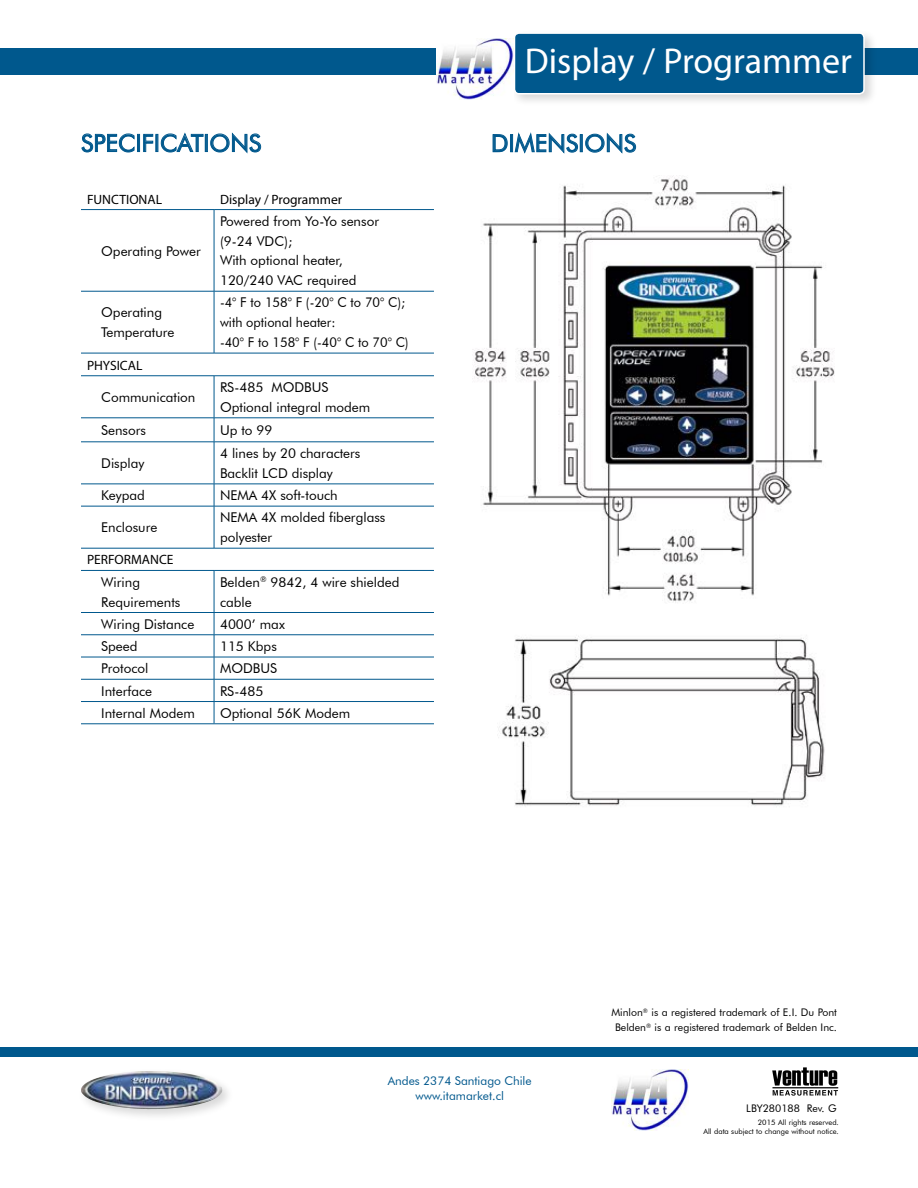
<style>
.page{position:relative;width:918px;height:1188px;background:#fff}
.page>*{position:absolute;margin:0;border:0;box-sizing:border-box;transform-origin:0 0}
.t1{font:36px "Myriad Pro";color:#fff}
.t2{font:24px "Futura BT";color:#00588d}
.t3{font:13.5px/19.8px "Futura BT";color:#000}
.t4{font:13.5px/19.8px "Futura BT";color:#000;scale:.95 1}
.t5{font:13.5px "Myriad Pro";color:#000}
.t6{font:12px/14.4px "Futura BT";color:#00588d;text-align:center}
.t7{font:10.5px/15px "Futura BT";color:#000;text-align:center}
.t8{font:7.5px/9px "Futura BT";color:#000;text-align:right}
</style>
<div class="page">
<div style="left:0;top:48px;width:918px;height:27px;background:#00588d"></div>
<div style="left:510px;top:29px;width:367px;height:78px;background:#000;opacity:.16"></div>
<div style="left:514px;top:33px;width:350px;height:61px;background:#00588d;border-radius:5px"></div>
<div style="left:514px;top:32px;width:351px;height:63px;border:2px solid #fff;border-radius:5px"></div>
<svg style="left:772px;top:1067px;width:66px;height:29px"></svg>
<hr style="left:772px;top:1087px;width:66px;height:1px;background:#000">
<div style="left:78px;top:1068px;width:157px;height:54px;background:#000;opacity:.15"></div>
<img style="left:81px;top:1071px;width:71px;height:29px">
<div style="left:0;top:1047px;width:918px;height:10px;background:#00588d"></div>
<img style="left:473px;top:176px;width:362px;height:427px">
<svg style="left:492px;top:134px;width:16px;height:18px"></svg>
<div style="left:510px;top:134px;width:3px;height:18px;border:1px solid #00588d"></div>
<svg style="left:514px;top:132px;width:64px;height:22px"></svg>
<div style="left:580px;top:134px;width:3px;height:18px;border:1px solid #00588d"></div>
<svg style="left:585px;top:133px;width:51px;height:21px"></svg>
<img style="left:498px;top:636px;width:327px;height:171px">
<hr style="left:214px;top:210px;width:1px;height:81px;background:#00588d">
<hr style="left:81px;top:291px;width:133px;height:1px;background:#00588d">
<hr style="left:214px;top:291px;width:220px;height:1px;background:#00588d">
<hr style="left:214px;top:291px;width:1px;height:62px;background:#00588d">
<hr style="left:81px;top:353px;width:133px;height:1px;background:#00588d">
<hr style="left:214px;top:353px;width:220px;height:1px;background:#00588d">
<hr style="left:81px;top:375px;width:133px;height:1px;background:#00588d">
<hr style="left:214px;top:375px;width:220px;height:1px;background:#00588d">
<hr style="left:214px;top:376px;width:1px;height:42px;background:#00588d">
<hr style="left:81px;top:418px;width:133px;height:1px;background:#00588d">
<hr style="left:214px;top:418px;width:220px;height:1px;background:#00588d">
<svg style="left:214px;top:418px;width:1px;height:24px"></svg>
<hr style="left:81px;top:442px;width:133px;height:1px;background:#00588d">
<hr style="left:214px;top:442px;width:220px;height:1px;background:#00588d">
<hr style="left:214px;top:442px;width:1px;height:42px;background:#00588d">
<hr style="left:81px;top:484px;width:133px;height:1px;background:#00588d">
<hr style="left:214px;top:484px;width:220px;height:1px;background:#00588d">
<svg style="left:214px;top:484px;width:1px;height:22px"></svg>
<hr style="left:81px;top:506px;width:133px;height:1px;background:#00588d">
<hr style="left:214px;top:506px;width:220px;height:1px;background:#00588d">
<hr style="left:214px;top:506px;width:1px;height:42px;background:#00588d">
<hr style="left:81px;top:548px;width:133px;height:1px;background:#00588d">
<hr style="left:214px;top:548px;width:220px;height:1px;background:#00588d">
<hr style="left:214px;top:571px;width:1px;height:41px;background:#00588d">
<hr style="left:81px;top:612px;width:133px;height:1px;background:#00588d">
<hr style="left:214px;top:612px;width:220px;height:1px;background:#00588d">
<hr style="left:81px;top:635px;width:133px;height:1px;background:#00588d">
<hr style="left:214px;top:635px;width:220px;height:1px;background:#00588d">
<hr style="left:81px;top:657px;width:133px;height:1px;background:#00588d">
<hr style="left:214px;top:657px;width:220px;height:1px;background:#00588d">
<hr style="left:81px;top:679px;width:133px;height:1px;background:#00588d">
<hr style="left:214px;top:679px;width:220px;height:1px;background:#00588d">
<hr style="left:81px;top:701px;width:133px;height:1px;background:#00588d">
<hr style="left:214px;top:701px;width:220px;height:1px;background:#00588d">
<svg style="left:214px;top:613px;width:1px;height:110px"></svg>
<hr style="left:81px;top:209px;width:133px;height:1px;background:#00588d">
<hr style="left:214px;top:209px;width:220px;height:1px;background:#00588d">
<hr style="left:81px;top:723px;width:133px;height:1px;background:#00588d">
<hr style="left:214px;top:723px;width:220px;height:1px;background:#00588d">
<hr style="left:81px;top:570px;width:133px;height:1px;background:#00588d">
<hr style="left:214px;top:570px;width:220px;height:1px;background:#00588d">
<svg style="left:81px;top:133px;width:54px;height:20px"></svg>
<div style="left:137px;top:134px;width:3px;height:18px;border:1px solid #00588d"></div>
<svg style="left:143px;top:132px;width:61px;height:21px"></svg>
<div style="left:205px;top:134px;width:3px;height:18px;border:1px solid #00588d"></div>
<svg style="left:210px;top:132px;width:51px;height:22px"></svg>
<img style="left:436px;top:38px;width:78px;height:62px">
<img style="left:611px;top:1070px;width:78px;height:61px">
<h2 class="t2" style="left:81px;top:128px;width:182px">SPECIFICATIONS</h2>
<p class="t5" style="left:87px;top:191px;width:77px">FUNCTIONAL</p>
<p class="t5" style="left:220px;top:191px;width:124px">Display / Programmer</p>
<p class="t3" style="left:101px;top:241px;width:101px">Operating Power</p>
<p class="t3" style="left:220px;top:211px;width:161px">Powered from Yo-Yo sensor (9-24 VDC);<br>With optional heater,<br>120/240 VAC required</p>
<p class="t3" style="left:101px;top:303px;width:75px">Operating<br>Temperature</p>
<p class="t4" style="left:220px;top:293px;width:200px">-4° F to 158° F (-20° C to 70° C); with optional heater:<br>-40° F to 158° F (-40° C to 70° C)</p>
<p class="t5" style="left:87px;top:357px;width:57px">PHYSICAL</p>
<p class="t3" style="left:101px;top:387px;width:96px">Communication</p>
<p class="t3" style="left:220px;top:377px;width:152px">RS-485 MODBUS<br>Optional integral modem</p>
<p class="t3" style="left:101px;top:420px;width:46px">Sensors</p>
<p class="t3" style="left:220px;top:420px;width:54px">Up to 99</p>
<p class="t3" style="left:101px;top:453px;width:45px">Display</p>
<p class="t3" style="left:220px;top:443px;width:142px">4 lines by 20 characters<br>Backlit LCD display</p>
<p class="t3" style="left:101px;top:485px;width:45px">Keypad</p>
<p class="t3" style="left:220px;top:485px;width:119px">NEMA 4X soft-touch</p>
<p class="t3" style="left:101px;top:518px;width:58px">Enclosure</p>
<p class="t3" style="left:220px;top:508px;width:167px">NEMA 4X molded fiberglass polyester</p>
<p class="t5" style="left:87px;top:552px;width:88px">PERFORMANCE</p>
<p class="t3" style="left:101px;top:572px;width:81px">Wiring<br>Requirements</p>
<p class="t3" style="left:220px;top:572px;width:181px">Belden<sup>®</sup> 9842, 4 wire shielded cable</p>
<p class="t3" style="left:101px;top:614px;width:95px">Wiring Distance</p>
<p class="t3" style="left:220px;top:614px;width:66px">4000’ max</p>
<p class="t3" style="left:101px;top:636px;width:38px">Speed</p>
<p class="t3" style="left:220px;top:636px;width:58px">115 Kbps</p>
<p class="t3" style="left:101px;top:658px;width:49px">Protocol</p>
<p class="t3" style="left:220px;top:658px;width:59px">MODBUS</p>
<p class="t3" style="left:101px;top:681px;width:52px">Interface</p>
<p class="t3" style="left:220px;top:681px;width:45px">RS-485</p>
<p class="t3" style="left:101px;top:703px;width:95px">Internal Modem</p>
<p class="t3" style="left:220px;top:703px;width:132px">Optional 56K Modem</p>
<h1 class="t1" style="left:525px;top:38px;width:329px">Display / Programmer</h1>
<h2 class="t2" style="left:491px;top:129px;width:147px">DIMENSIONS</h2>
<p class="t7" style="left:611px;top:1005px;width:227px">Minlon<sup>®</sup> is a registered trademark of E.I. Du Pont<br>Belden<sup>®</sup> is a registered trademark of Belden Inc.</p>
<p class="t6" style="left:388px;top:1074px;width:145px">Andes 2374 Santiago Chile www.itamarket.cl</p>
<p class="t7" style="left:746px;top:1101px;width:92px">LBY280188 Rev. G</p>
<p class="t8" style="left:703px;top:1118px;width:137px">2015 All rights reserved.<br>All data subject to change without notice.</p>
</div>
